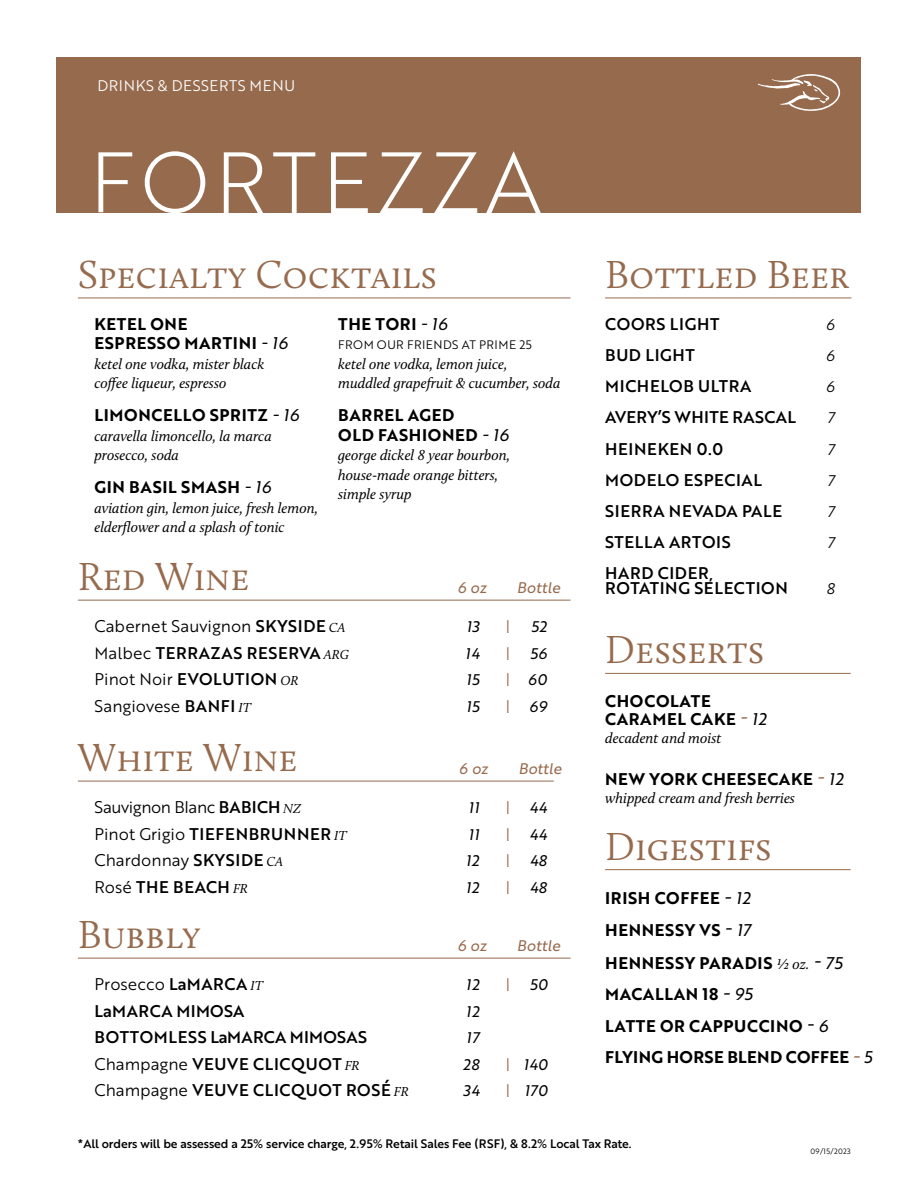
<style>
.page{position:relative;width:918px;height:1188px;background:#fff}
.page>*{position:absolute;margin:0;border:0;box-sizing:border-box;transform-origin:0 0}
.t1{font:300 40.5px "Calluna";color:#966a4d}
.t2{font:16.5px/31.5px "Brother 1816 Bold";letter-spacing:.04em;color:#000}
.t3{font:16.5px/15px "Brother 1816 Medium";letter-spacing:.04em;color:#000}
.t4{font:16.5px "Brother 1816 Book";color:#000}
.t5{font:16.5px "Brother 1816 Medium";letter-spacing:.015em;color:#000}
.t6{font:16.5px "Brother 1816 Book";letter-spacing:-.025em;color:#000}
.t7{font:16.5px "Brother 1816 Medium";letter-spacing:.02em;color:#000}
.t8{font:italic 15px/19.5px "Calluna";color:#000}
.t9{font:15px "Brother 1816 Regular Italic";letter-spacing:.04em;color:#000}
.t10{font:15px "Brother 1816 Regular Italic";color:#966a4d}
.t11{font:15px "Brother 1816 Book";letter-spacing:.04em;color:#fff}
.t12{font:15px "Brother 1816 Book Italic";color:#000}
.t13{font:15px "Brother 1816 Book";color:#966a4d}
.t14{font:12px "Brother 1816 Medium";letter-spacing:-.01em;color:#000}
.t15{font:12px "Brother 1816 Book";letter-spacing:.04em;color:#000}
.t16{font:7.5px "Brother 1816 Book";letter-spacing:.04em;color:#000}
.s1{font-family:"Brother 1816 Regular Italic"}
.s2{font-family:"Brother 1816 Medium"}
.s3{font-family:"Calluna";font-style:italic;font-size:13.5px}
.s4{font-family:"Brother 1816 Book"}
.s5{font-family:"Brother 1816 Book";color:#966a4d}
.s6{font-family:"Brother 1816 Regular Italic";font-size:18px;color:#96694c}
.s7{font-family:"Brother 1816 Regular Italic";font-size:18px}
.s8{font-family:"Calluna";font-style:italic;font-size:15px}
</style>
<div class="page">
<hr style="left:78px;top:600px;width:493px;height:1px;background:#966a4d">
<hr style="left:78px;top:781px;width:476px;height:1px;background:#966a4d">
<hr style="left:78px;top:958px;width:493px;height:1px;background:#966a4d">
<hr style="left:78px;top:298px;width:493px;height:1px;background:#966a4d">
<hr style="left:605px;top:298px;width:246px;height:1px;background:#966a4d">
<hr style="left:605px;top:673px;width:246px;height:1px;background:#966a4d">
<hr style="left:605px;top:869px;width:246px;height:1px;background:#966a4d">
<div style="left:57px;top:57px;width:804px;height:155px;background:#966a4d"></div>
<svg style="left:758px;top:74px;width:82px;height:37px"></svg>
<svg style="left:98px;top:151px;width:443px;height:62px"></svg>
<p class="t11" style="left:97px;top:74px;width:199px">DRINKS &amp; DESSERTS MENU</p>
<h1 class="t1" style="left:78px;top:250px;width:361px">Specialty Cocktails</h1>
<p class="t2" style="left:94px;top:314px;width:195px;line-height:19.5px">KETEL ONE<br>ESPRESSO MARTINI <span class="s1">- 16</span></p>
<p class="t8" style="left:94px;top:354px;width:172px">ketel one vodka, mister black coffee liqueur, espresso</p>
<p class="t2" style="left:94px;top:399px;width:206px">LIMONCELLO SPRITZ <span class="s1">- 16</span></p>
<p class="t8" style="left:94px;top:426px;width:179px">caravella limoncello, la marca prosecco, soda</p>
<p class="t2" style="left:94px;top:471px;width:178px">GIN BASIL SMASH <span class="s1">- 16</span></p>
<p class="t8" style="left:94px;top:498px;width:225px">aviation gin, lemon juice, fresh lemon, elderflower and a splash of tonic</p>
<p class="t2" style="left:338px;top:308px;width:111px">THE TORI <span class="s1">- 16</span></p>
<p class="t15" style="left:338px;top:336px;width:195px">FROM OUR FRIENDS AT PRIME 25</p>
<p class="t8" style="left:338px;top:354px;width:224px">ketel one vodka, lemon juice, muddled grapefruit &amp; cucumber, soda</p>
<p class="t2" style="left:338px;top:405px;width:172px;line-height:19.5px">BARREL AGED<br>OLD FASHIONED <span class="s1">- 16</span></p>
<p class="t8" style="left:338px;top:445px;width:173px">george dickel 8 year bourbon, house-made orange bitters, simple syrup</p>
<h1 class="t1" style="left:78px;top:552px;width:173px">Red Wine</h1>
<p class="t10" style="left:457px;top:577px;width:31px">6 oz</p>
<p class="t10" style="left:517px;top:577px;width:45px">Bottle</p>
<p class="t4" style="left:95px;top:614px;width:252px">Cabernet Sauvignon <span class="s2">SKYSIDE</span> <span class="s3">CA</span></p>
<p class="t9" style="left:466px;top:615px;width:14px">13</p>
<p class="t13" style="left:506px;top:616px;width:6px">|</p>
<p class="t9" style="left:531px;top:615px;width:17px">52</p>
<p class="t3" style="left:95px;top:645px;width:256px"><span class="s4">Malbec</span> TERRAZAS RESERVA <span class="s3">ARG</span></p>
<p class="t9" style="left:465px;top:642px;width:16px">14</p>
<p class="t13" style="left:506px;top:642px;width:6px">|</p>
<p class="t9" style="left:530px;top:642px;width:18px">56</p>
<p class="t4" style="left:95px;top:667px;width:205px">Pinot Noir <span class="s2">EVOLUTION</span> <span class="s3">OR</span></p>
<p class="t9" style="left:466px;top:669px;width:15px">15</p>
<p class="t9" style="left:506px;top:669px;width:43px"><span class="s5">|</span> 60</p>
<p class="t4" style="left:95px;top:694px;width:158px">Sangiovese <span class="s2">BANFI</span> <span class="s3">IT</span></p>
<p class="t9" style="left:466px;top:695px;width:15px">15</p>
<p class="t13" style="left:506px;top:695px;width:6px">|</p>
<p class="t9" style="left:529px;top:695px;width:19px">69</p>
<h1 class="t1" style="left:78px;top:733px;width:221px">White Wine</h1>
<p class="t10" style="left:459px;top:758px;width:31px">6 oz</p>
<p class="t10" style="left:518px;top:758px;width:45px">Bottle</p>
<p class="t6" style="left:94px;top:795px;width:208px">Sauvignon Blanc <span class="s2">BABICH</span> <span class="s3">NZ</span></p>
<p class="t9" style="left:468px;top:796px;width:12px">11</p>
<p class="t13" style="left:506px;top:797px;width:6px">|</p>
<p class="t9" style="left:529px;top:796px;width:19px">44</p>
<p class="t3" style="left:94px;top:825px;width:254px"><span class="s4">Pinot Grigio</span> TIEFENBRUNNER <span class="s3">IT</span></p>
<p class="t9" style="left:468px;top:823px;width:12px">11</p>
<p class="t13" style="left:506px;top:823px;width:6px">|</p>
<p class="t9" style="left:529px;top:823px;width:19px">44</p>
<p class="t4" style="left:94px;top:848px;width:190px">Chardonnay <span class="s2">SKYSIDE</span> <span class="s3">CA</span></p>
<p class="t9" style="left:466px;top:850px;width:15px">12</p>
<p class="t13" style="left:506px;top:850px;width:6px">|</p>
<p class="t9" style="left:530px;top:850px;width:18px">48</p>
<p class="t3" style="left:94px;top:879px;width:155px"><span class="s4">Rosé</span> THE BEACH <span class="s3">FR</span></p>
<p class="t9" style="left:466px;top:876px;width:15px">12</p>
<p class="t13" style="left:506px;top:876px;width:6px">|</p>
<p class="t9" style="left:530px;top:876px;width:18px">48</p>
<h1 class="t1" style="left:78px;top:910px;width:124px">Bubbly</h1>
<p class="t10" style="left:457px;top:935px;width:31px">6 oz</p>
<p class="t10" style="left:517px;top:935px;width:45px">Bottle</p>
<p class="t4" style="left:95px;top:972px;width:170px">Prosecco <span class="s2">LaMARCA</span> <span class="s3">IT</span></p>
<p class="t9" style="left:466px;top:973px;width:15px">12</p>
<p class="t13" style="left:506px;top:974px;width:6px">|</p>
<p class="t9" style="left:530px;top:973px;width:19px">50</p>
<p class="t5" style="left:95px;top:998px;width:151px">LaMARCA MIMOSA</p>
<p class="t9" style="left:466px;top:1000px;width:15px">12</p>
<p class="t5" style="left:95px;top:1025px;width:274px">BOTTOMLESS LaMARCA MIMOSAS</p>
<p class="t9" style="left:466px;top:1027px;width:15px">17</p>
<p class="t3" style="left:95px;top:1056px;width:266px"><span class="s4">Champagne</span> VEUVE CLICQUOT <span class="s3">FR</span></p>
<p class="t9" style="left:463px;top:1053px;width:18px">28</p>
<p class="t9" style="left:506px;top:1053px;width:43px"><span class="s5">|</span> 140</p>
<p class="t3" style="left:95px;top:1082px;width:316px"><span class="s4">Champagne</span> VEUVE CLICQUOT ROSÉ <span class="s3">FR</span></p>
<p class="t9" style="left:463px;top:1080px;width:18px">34</p>
<p class="t9" style="left:506px;top:1080px;width:43px"><span class="s5">|</span> 170</p>
<h1 class="t1" style="left:605px;top:250px;width:246px">Bottled Beer</h1>
<p class="t3" style="left:605px;top:316px;width:116px">COORS LIGHT</p>
<p class="t12" style="left:826px;top:313px;width:10px">6</p>
<p class="t3" style="left:605px;top:347px;width:91px">BUD LIGHT</p>
<p class="t12" style="left:826px;top:345px;width:10px">6</p>
<p class="t3" style="left:605px;top:378px;width:148px">MICHELOB ULTRA</p>
<p class="t12" style="left:826px;top:376px;width:10px">6</p>
<p class="t7" style="left:605px;top:405px;width:192px">AVERY’S WHITE RASCAL</p>
<p class="t12" style="left:827px;top:407px;width:9px">7</p>
<p class="t3" style="left:605px;top:441px;width:120px">HEINEKEN 0.0</p>
<p class="t12" style="left:827px;top:438px;width:9px">7</p>
<p class="t3" style="left:605px;top:472px;width:158px">MODELO ESPECIAL</p>
<p class="t12" style="left:827px;top:469px;width:9px">7</p>
<p class="t3" style="left:605px;top:503px;width:179px">SIERRA NEVADA PALE</p>
<p class="t12" style="left:827px;top:501px;width:9px">7</p>
<p class="t3" style="left:605px;top:534px;width:127px">STELLA ARTOIS</p>
<p class="t12" style="left:827px;top:532px;width:9px">7</p>
<p class="t3" style="left:605px;top:565px;width:184px">HARD CIDER,<br>ROTATING SELECTION</p>
<p class="t12" style="left:827px;top:578px;width:10px">8</p>
<h1 class="t1" style="left:605px;top:625px;width:161px">Desserts</h1>
<p class="t2" style="left:605px;top:691px;width:163px;line-height:18px">CHOCOLATE<br>CARAMEL CAKE <span class="s6">-</span> <span class="s1">12</span></p>
<p class="t8" style="left:605px;top:728px;width:118px">decadent and moist</p>
<p class="t2" style="left:605px;top:762px;width:240px">NEW YORK CHEESECAKE <span class="s6">-</span> <span class="s1">12</span></p>
<p class="t8" style="left:605px;top:788px;width:191px">whipped cream and fresh berries</p>
<h1 class="t1" style="left:605px;top:822px;width:168px">Digestifs</h1>
<p class="t2" style="left:605px;top:882px;width:147px">IRISH COFFEE <span class="s7">-</span> <span class="s1">12<br></span>HENNESSY VS <span class="s7">-</span> <span class="s1">17</span></p>
<p class="t2" style="left:605px;top:946px;width:269px">HENNESSY PARADIS <span class="s8">½ oz.</span> <span class="s7">-</span> <span class="s1">75<br></span>MACALLAN 18 <span class="s7">-</span> <span class="s1">95<br></span>LATTE OR CAPPUCCINO <span class="s7">-</span> <span class="s1">6<br></span>FLYING HORSE BLEND COFFEE <span class="s6">-</span> <span class="s1">5</span></p>
<p class="t14" style="left:78px;top:1135px;width:555px">*All orders will be assessed a 25% service charge, 2.95% Retail Sales Fee (RSF), &amp; 8.2% Local Tax Rate.</p>
<p class="t16" style="left:811px;top:1146px;width:42px">09/15/2023</p>
</div>
